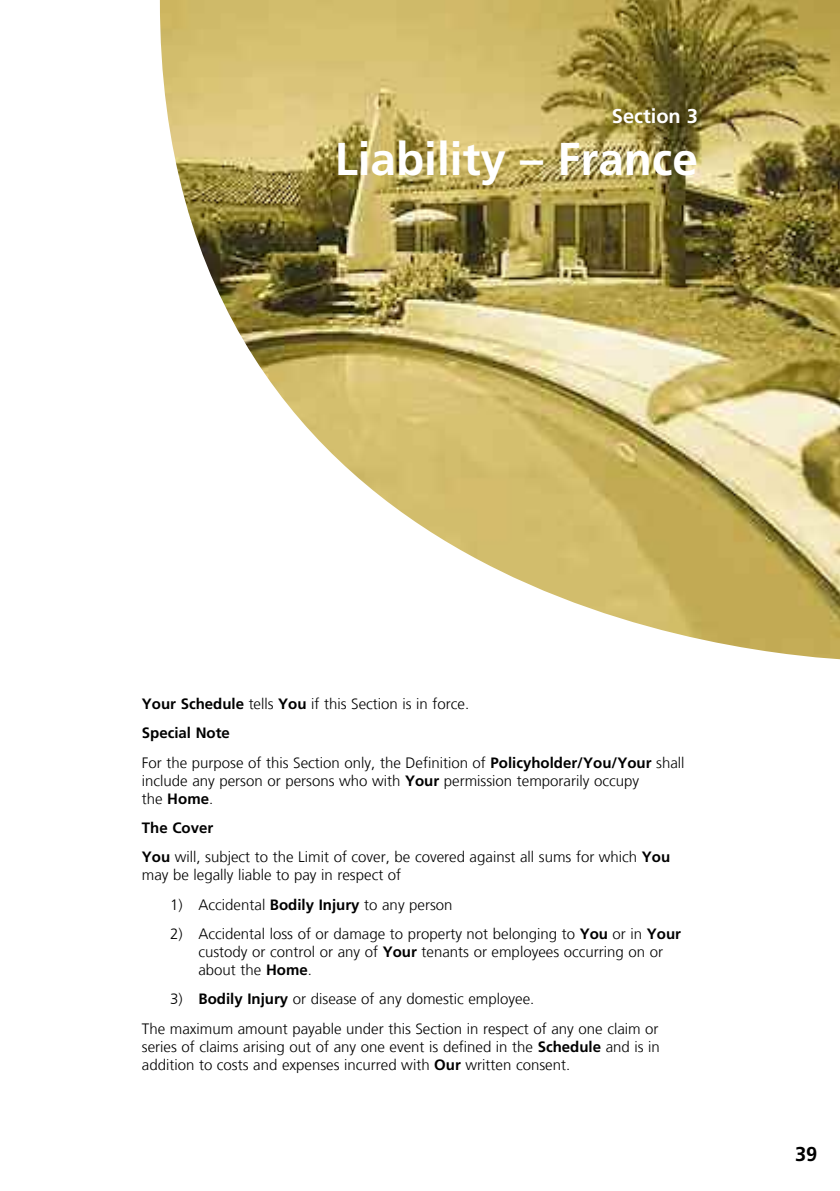
<style>
.page{position:relative;width:840px;height:1191px;background:#fff}
.page>*{position:absolute;margin:0;border:0;box-sizing:border-box;transform-origin:0 0}
.t1{font:700 46px "Frutiger LT Com";color:#fff}
.t2{font:700 20px "Frutiger LT Com";color:#fff}
.t3{font:700 20px "Frutiger LT Com";color:#000}
.t4{font:300 15px/29.4px "Frutiger LT Com";color:#000}
.s1{font-weight:700}
</style>
<div class="page">
<img style="left:160px;top:0;width:679px;height:660px">
<h2 class="t2" style="left:611px;top:108px;width:88px">Section 3</h2>
<h1 class="t1" style="left:334px;top:140px;width:364px">Liability – France</h1>
<p class="t4" style="left:142px;top:690px;width:544px"><span class="s1">Your Schedule</span> tells <span class="s1">You</span> if this Section is in force.<br><span class="s1">Special Note<br></span>For the purpose of this Section only, the Definition of <span class="s1">Policyholder/You/Your</span> shall</p>
<p class="t4" style="left:142px;top:773px;width:498px;line-height:18px">include any person or persons who with <span class="s1">Your</span> permission temporarily occupy the <span class="s1">Home</span>.</p>
<p class="t4" style="left:142px;top:814px;width:529px"><span class="s1">The Cover<br>You</span> will, subject to the Limit of cover, be covered against all sums for which <span class="s1">You</span></p>
<p class="t4" style="left:142px;top:861px;width:261px">may be legally liable to pay in respect of</p>
<p class="t4" style="left:170px;top:891px;width:284px">1) Accidental <span class="s1">Bodily Injury</span> to any person</p>
<p class="t4" style="left:198px;top:926px;width:484px;line-height:18px;text-indent:-28px">2) Accidental loss of or damage to property not belonging to <span class="s1">You</span> or in <span class="s1">Your </span>custody or control or any of <span class="s1">Your</span> tenants or employees occurring on or about the <span class="s1">Home</span>.</p>
<p class="t4" style="left:142px;top:985px;width:518px;text-indent:28px">3) <span class="s1">Bodily Injury</span> or disease of any domestic employee.<br>The maximum amount payable under this Section in respect of any one claim or</p>
<p class="t4" style="left:142px;top:1039px;width:519px;line-height:18px">series of claims arising out of any one event is defined in the <span class="s1">Schedule</span> and is in addition to costs and expenses incurred with <span class="s1">Our</span> written consent.</p>
<h2 class="t3" style="left:794px;top:1145px;width:24px">39</h2>
</div>
